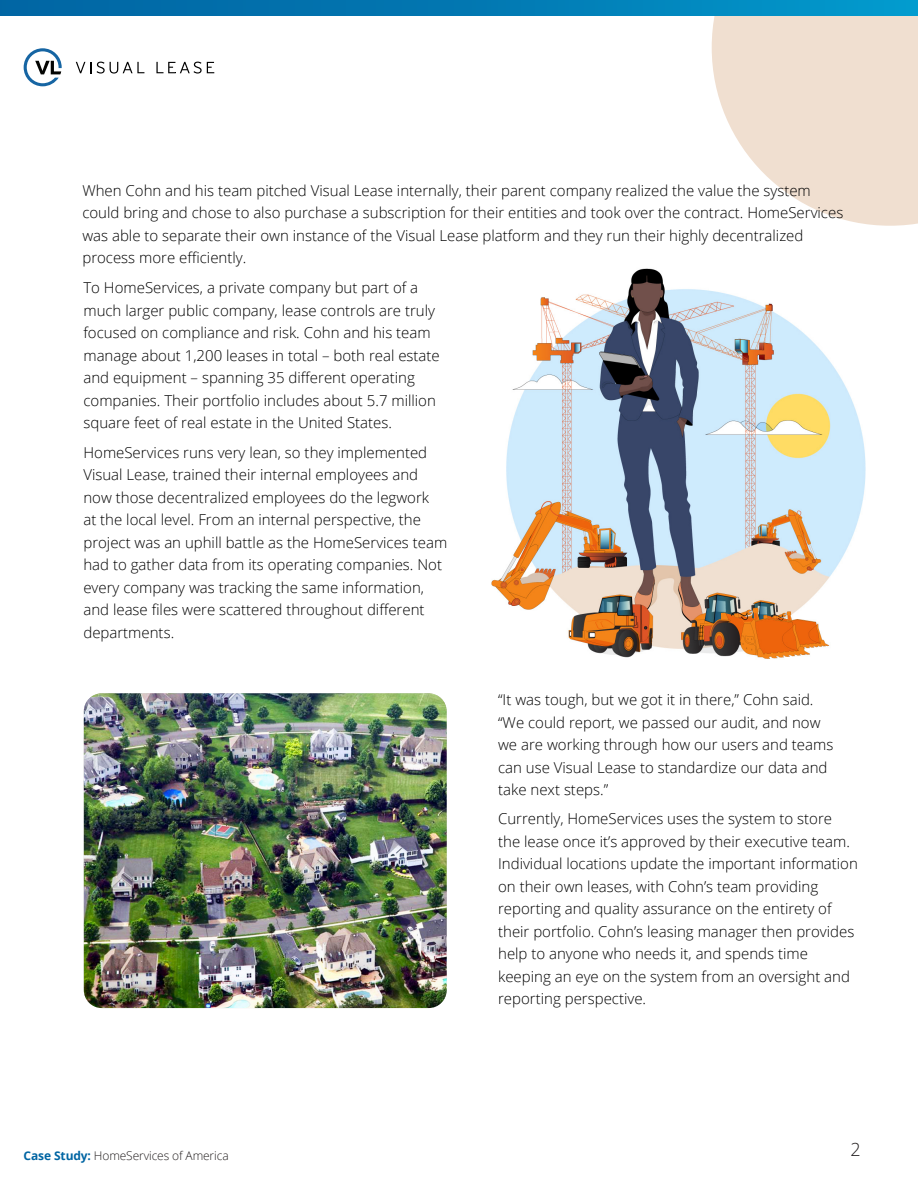
<style>
.page{position:relative;width:918px;height:1188px;background:#fff}
.page>*{position:absolute;margin:0;border:0;box-sizing:border-box;transform-origin:0 0}
.t1{font:300 18px "Open Sans";color:#231f20}
.t2{font:300 15px/22.5px "Open Sans";color:#000}
.t3{font:300 12px "Open Sans";letter-spacing:-.01em;color:#231f20}
.s1{font-weight:700;color:#0065a3}
</style>
<div class="page">
<svg style="left:76px;top:62px;width:15px;height:11px"></svg>
<svg style="left:97px;top:62px;width:47px;height:12px"></svg>
<svg style="left:156px;top:62px;width:58px;height:12px"></svg>
<svg style="left:24px;top:48px;width:38px;height:38px"></svg>
<img style="left:491px;top:268px;width:375px;height:391px">
<svg style="left:712px;top:15px;width:206px;height:211px;fill:#f0dfd0"></svg>
<svg style="left:0;top:0;width:918px;height:15px"></svg>
<img style="left:84px;top:693px;width:363px;height:315px">
<p class="t2" style="left:82px;top:179px;width:762px">When Cohn and his team pitched Visual Lease internally, their parent company realized the value the system could bring and chose to also purchase a subscription for their entities and took over the contract. HomeServices was able to separate their own instance of the Visual Lease platform and they run their highly decentralized process more efficiently.</p>
<p class="t2" style="left:83px;top:276px;width:358px">To HomeServices, a private company but part of a much larger public company, lease controls are truly focused on compliance and risk. Cohn and his team manage about 1,200 leases in total – both real estate and equipment – spanning 35 different operating companies. Their portfolio includes about 5.7 million square feet of real estate in the United States.</p>
<p class="t2" style="left:83px;top:440px;width:365px">HomeServices runs very lean, so they implemented Visual Lease, trained their internal employees and now those decentralized employees do the legwork<br>at the local level. From an internal perspective, the project was an uphill battle as the HomeServices team had to gather data from its operating companies. Not every company was tracking the same information, and lease files were scattered throughout different departments.</p>
<p class="t3" style="left:24px;top:1147px;width:207px"><span class="s1">Case Study:</span> HomeServices of America</p>
<p class="t2" style="left:498px;top:688px;width:337px">“It was tough, but we got it in there,” Cohn said. “We could report, we passed our audit, and now we are working through how our users and teams can use Visual Lease to standardize our data and take next steps.”</p>
<p class="t2" style="left:498px;top:807px;width:361px">Currently, HomeServices uses the system to store the lease once it’s approved by their executive team.<br>Individual locations update the important information on their own leases, with Cohn’s team providing reporting and quality assurance on the entirety of their portfolio. Cohn’s leasing manager then provides help to anyone who needs it, and spends time keeping an eye on the system from an oversight and reporting perspective.</p>
<p class="t1" style="left:851px;top:1138px;width:12px">2</p>
</div>
